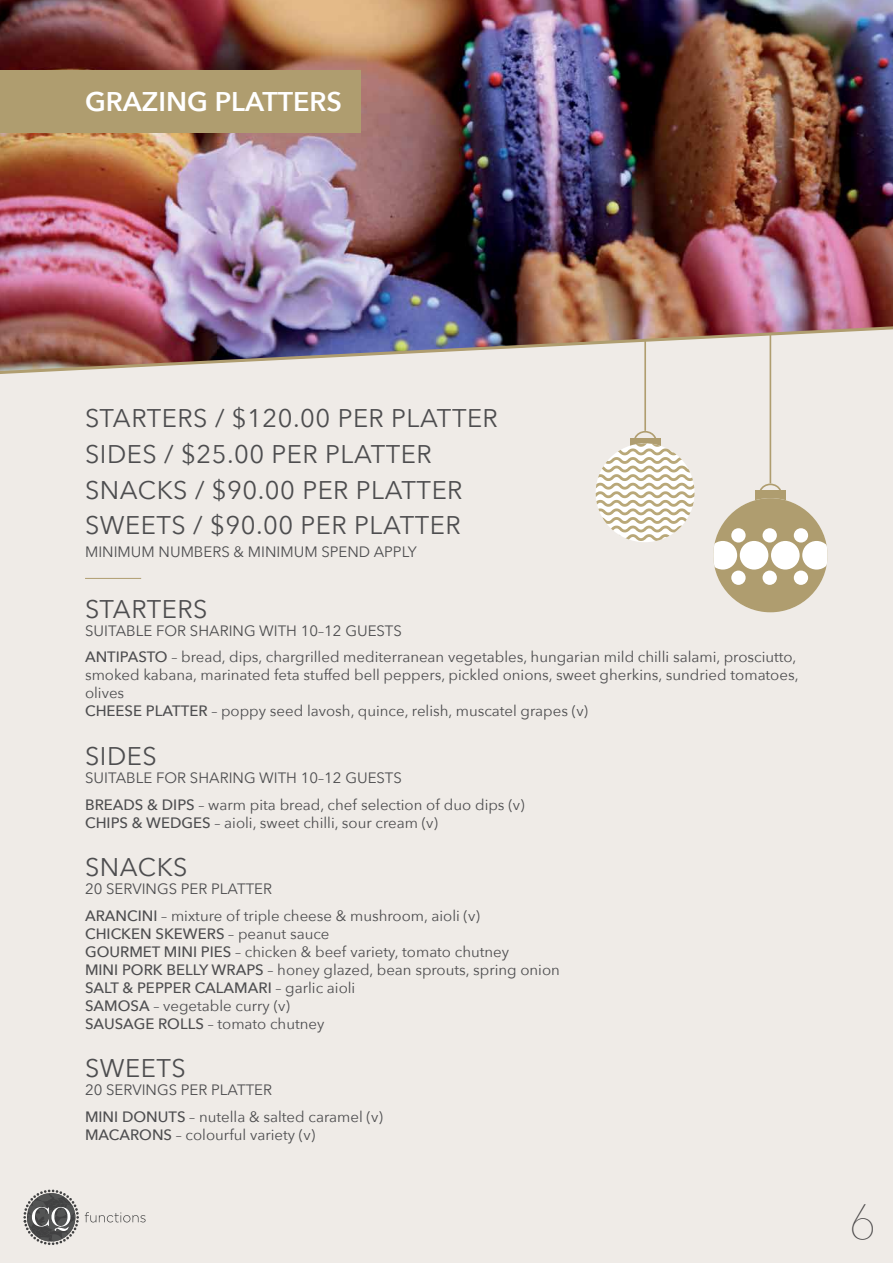
<style>
.page{position:relative;width:893px;height:1263px;background:#fff}
.page>*{position:absolute;margin:0;border:0;box-sizing:border-box;transform-origin:0 0}
.t1{font:200 49.5px "Avenir Next";color:#4d4d4f}
.t2{font:600 27px "Avenir Next";color:#fff}
.t3{font:25.5px/35.7px "Avenir Next";letter-spacing:.02em;color:#4d4d4f}
.t4{font:15px/18px "Avenir Next";color:#4d4d4f}
.s1{font-weight:500}
</style>
<div class="page">
<div style="left:0;top:273px;width:893px;height:990px;background:#efebe7"></div>
<hr style="left:644px;top:208px;width:2px;height:223px;background:#af9d6f">
<svg style="left:596px;top:430px;width:98px;height:111px"></svg>
<div style="left:755px;top:490px;width:30px;height:10px;background:#af9d6f"></div>
<svg style="left:760px;top:483px;width:21px;height:7px"></svg>
<hr style="left:770px;top:261px;width:1px;height:222px;background:#af9d6f">
<div style="left:713px;top:498px;width:114px;height:114px;background:#af9d6f;border-radius:50%"></div>
<svg style="left:713px;top:541px;width:24px;height:28px"></svg>
<div style="left:740px;top:541px;width:28px;height:28px;background:#fff;border-radius:50%"></div>
<div style="left:771px;top:541px;width:29px;height:28px;background:#fff;border-radius:50%"></div>
<svg style="left:802px;top:541px;width:25px;height:28px"></svg>
<div style="left:731px;top:528px;width:15px;height:14px;background:#fff;border-radius:50%"></div>
<div style="left:731px;top:570px;width:15px;height:15px;background:#fff;border-radius:50%"></div>
<div style="left:762px;top:528px;width:15px;height:14px;background:#fff;border-radius:50%"></div>
<div style="left:762px;top:570px;width:15px;height:15px;background:#fff;border-radius:50%"></div>
<div style="left:794px;top:528px;width:14px;height:14px;background:#fff;border-radius:50%"></div>
<div style="left:794px;top:570px;width:14px;height:15px;background:#fff;border-radius:50%"></div>
<img style="left:0;top:0;width:893px;height:324px">
<hr style="left:85px;top:578px;width:56px;height:1px;background:#af9d6f">
<div style="left:0;top:70px;width:360px;height:63px;background:#af9d6f"></div>
<img style="left:0;top:324px;width:893px;height:53px">
<svg style="left:85px;top:1212px;width:61px;height:10px"></svg>
<svg style="left:23px;top:1189px;width:56px;height:56px"></svg>
<h2 class="t2" style="left:85px;top:78px;width:259px">GRAZING PLATTERS</h2>
<h3 class="t3" style="left:85px;top:399px;width:414px">STARTERS / $120.00 PER PLATTER<br>SIDES / $25.00 PER PLATTER<br>SNACKS / $90.00 PER PLATTER<br>SWEETS / $90.00 PER PLATTER</h3>
<p class="t4" style="left:85px;top:542px;width:333px">MINIMUM NUMBERS &amp; MINIMUM SPEND APPLY</p>
<h3 class="t3" style="left:85px;top:590px;width:124px">STARTERS</h3>
<p class="t4" style="left:85px;top:617px;width:713px;line-height:26.5px">SUITABLE FOR SHARING WITH 10–12 GUESTS<br><span class="s1">ANTIPASTO</span> – bread, dips, chargrilled mediterranean vegetables, hungarian mild chilli salami, prosciutto,</p>
<p class="t4" style="left:85px;top:665px;width:715px">smoked kabana, marinated feta stuffed bell peppers, pickled onions, sweet gherkins, sundried tomatoes, olives<br><span class="s1">CHEESE PLATTER</span> – poppy seed lavosh, quince, relish, muscatel grapes (v)</p>
<h3 class="t3" style="left:85px;top:737px;width:73px">SIDES</h3>
<p class="t4" style="left:85px;top:764px;width:441px;line-height:26.5px">SUITABLE FOR SHARING WITH 10–12 GUESTS<br><span class="s1">BREADS &amp; DIPS</span> – warm pita bread, chef selection of duo dips (v)</p>
<p class="t4" style="left:85px;top:813px;width:355px"><span class="s1">CHIPS &amp; WEDGES</span> – aioli, sweet chilli, sour cream (v)</p>
<h3 class="t3" style="left:85px;top:848px;width:104px">SNACKS</h3>
<p class="t4" style="left:85px;top:875px;width:396px;line-height:26.5px">20 SERVINGS PER PLATTER<br><span class="s1">ARANCINI</span> – mixture of triple cheese &amp; mushroom, aioli (v)</p>
<p class="t4" style="left:85px;top:924px;width:476px"><span class="s1">CHICKEN SKEWERS</span> – peanut sauce<br><span class="s1">GOURMET MINI PIES</span> – chicken &amp; beef variety, tomato chutney<br><span class="s1">MINI PORK BELLY WRAPS</span> – honey glazed, bean sprouts, spring onion <span class="s1">SALT &amp; PEPPER CALAMARI</span> – garlic aioli<br><span class="s1">SAMOSA</span> – vegetable curry (v)<br><span class="s1">SAUSAGE ROLLS</span> – tomato chutney</p>
<h3 class="t3" style="left:85px;top:1049px;width:102px">SWEETS</h3>
<p class="t4" style="left:85px;top:1076px;width:299px;line-height:26.5px">20 SERVINGS PER PLATTER<br><span class="s1">MINI DONUTS</span> – nutella &amp; salted caramel (v)</p>
<p class="t4" style="left:85px;top:1125px;width:232px"><span class="s1">MACARONS</span> – colourful variety (v)</p>
<h1 class="t1" style="left:848px;top:1179px;width:29px">6</h1>
</div>
